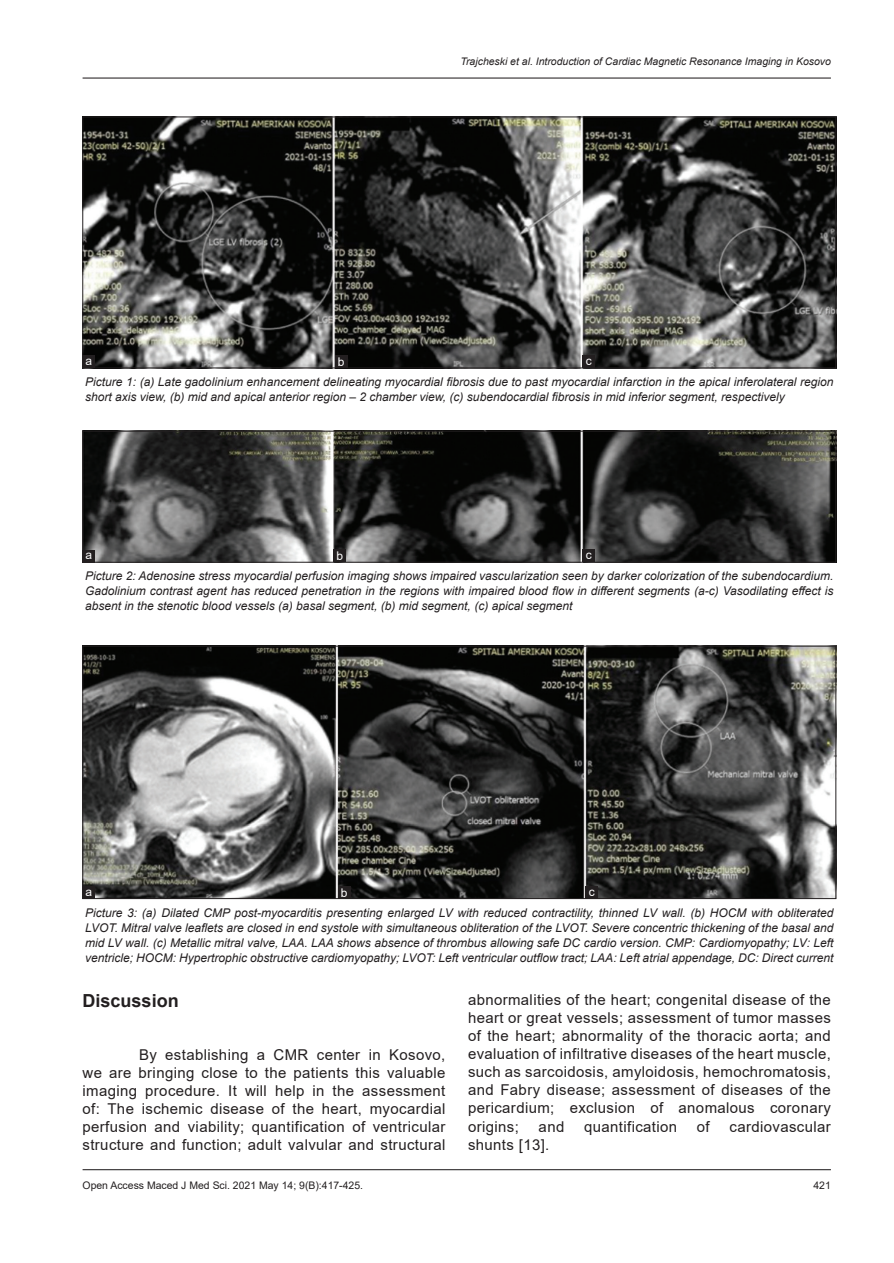
<style>
.page{position:relative;width:894px;height:1263px;background:#fff}
.page>*{position:absolute;margin:0;border:0;box-sizing:border-box;transform-origin:0 0}
.t1{font:700 18px "Arial";color:#231f20}
.TX{font:15px/18px "Arial";letter-spacing:.025em;color:#231f20;text-align:justify}
.FGC{font:italic 12px/15px "Arial";color:#231f20;text-align:justify}
.LABEL{font:12px "Arial";color:#fff}
.t2{font:italic 10.5px "Arial";color:#231f20}
.t3{font:10.5px "Arial";color:#231f20}
</style>
<div class="page">
<hr style="left:83px;top:78px;width:747px;height:1px;background:#231f20">
<hr style="left:83px;top:1169px;width:747px;height:1px;background:#231f20">
<img style="left:85px;top:119px;width:748px;height:247px">
<div style="left:83px;top:117px;width:752px;height:251px;border:1px solid #231f20"></div>
<div style="left:582px;top:355px;width:13px;height:13px;background:#231f20"></div>
<div style="left:334px;top:355px;width:13px;height:13px;background:#231f20"></div>
<div style="left:83px;top:355px;width:12px;height:13px;background:#231f20"></div>
<img style="left:85px;top:433px;width:748px;height:127px">
<div style="left:83px;top:431px;width:752px;height:131px;border:1px solid #231f20"></div>
<div style="left:582px;top:549px;width:13px;height:13px;background:#231f20"></div>
<div style="left:333px;top:549px;width:13px;height:13px;background:#231f20"></div>
<div style="left:83px;top:549px;width:12px;height:13px;background:#231f20"></div>
<img style="left:85px;top:648px;width:748px;height:248px">
<div style="left:83px;top:646px;width:752px;height:252px;border:1px solid #231f20"></div>
<div style="left:585px;top:886px;width:13px;height:13px;background:#231f20"></div>
<div style="left:337px;top:886px;width:13px;height:12px;background:#231f20"></div>
<div style="left:83px;top:886px;width:12px;height:12px;background:#231f20"></div>
<p class="t2" style="left:460px;top:54px;width:371px">Trajcheski et al. Introduction of Cardiac Magnetic Resonance Imaging in Kosovo</p>
<p class="LABEL" style="left:86px;top:352px;width:8px">a</p>
<p class="LABEL" style="left:337px;top:353px;width:8px">b</p>
<p class="LABEL" style="left:585px;top:352px;width:7px">c</p>
<p class="FGC" style="left:85px;top:374px;width:749px">Picture 1: (a) Late gadolinium enhancement delineating myocardial fibrosis due to past myocardial infarction in the apical inferolateral region short axis view, (b) mid and apical anterior region – 2 chamber view, (c) subendocardial fibrosis in mid inferior segment, respectively</p>
<p class="LABEL" style="left:86px;top:547px;width:8px">a</p>
<p class="LABEL" style="left:336px;top:547px;width:8px">b</p>
<p class="LABEL" style="left:585px;top:547px;width:7px">c</p>
<p class="FGC" style="left:85px;top:568px;width:749px">Picture 2: Adenosine stress myocardial perfusion imaging shows impaired vascularization seen by darker colorization of the subendocardium.<br>Gadolinium contrast agent has reduced penetration in the regions with impaired blood flow in different segments (a-c) Vasodilating effect is absent in the stenotic blood vessels (a) basal segment, (b) mid segment, (c) apical segment</p>
<p class="LABEL" style="left:86px;top:883px;width:8px">a</p>
<p class="LABEL" style="left:340px;top:884px;width:8px">b</p>
<p class="LABEL" style="left:588px;top:883px;width:7px">c</p>
<p class="FGC" style="left:85px;top:905px;width:749px">Picture 3: (a) Dilated CMP post-myocarditis presenting enlarged LV with reduced contractility, thinned LV wall. (b) HOCM with obliterated LVOT. Mitral valve leaflets are closed in end systole with simultaneous obliteration of the LVOT. Severe concentric thickening of the basal and mid LV wall. (c) Metallic mitral valve, LAA. LAA shows absence of thrombus allowing safe DC cardio version. CMP: Cardiomyopathy; LV: Left ventricle; HOCM: Hypertrophic obstructive cardiomyopathy; LVOT: Left ventricular outflow tract; LAA: Left atrial appendage, DC: Direct current</p>
<h1 class="t1" style="left:83px;top:988px;width:98px">Discussion</h1>
<p class="TX" style="left:83px;top:1045px;width:364px;text-indent:56px">By establishing a CMR center in Kosovo, we are bringing close to the patients this valuable imaging procedure. It will help in the assessment of: The ischemic disease of the heart, myocardial perfusion and viability; quantification of ventricular structure and function; adult valvular and structural</p>
<p class="TX" style="left:468px;top:991px;width:364px">abnormalities of the heart; congenital disease of the heart or great vessels; assessment of tumor masses of the heart; abnormality of the thoracic aorta; and evaluation of infiltrative diseases of the heart muscle, such as sarcoidosis, amyloidosis, hemochromatosis, and Fabry disease; assessment of diseases of the pericardium; exclusion of anomalous coronary origins;</p>
<p class="TX" style="left:538px;top:1117px;width:27px">and</p>
<p class="TX" style="left:584px;top:1117px;width:94px">quantification</p>
<p class="TX" style="left:696px;top:1117px;width:14px">of</p>
<p class="TX" style="left:729px;top:1117px;width:103px">cardiovascular</p>
<p class="TX" style="left:468px;top:1135px;width:83px">shunts [13].</p>
<p class="t3" style="left:83px;top:1177px;width:282px">Open Access Maced J Med Sci. 2021 May 14; 9(B):417-425.</p>
<p class="t3" style="left:813px;top:1177px;width:19px">421</p>
</div>
